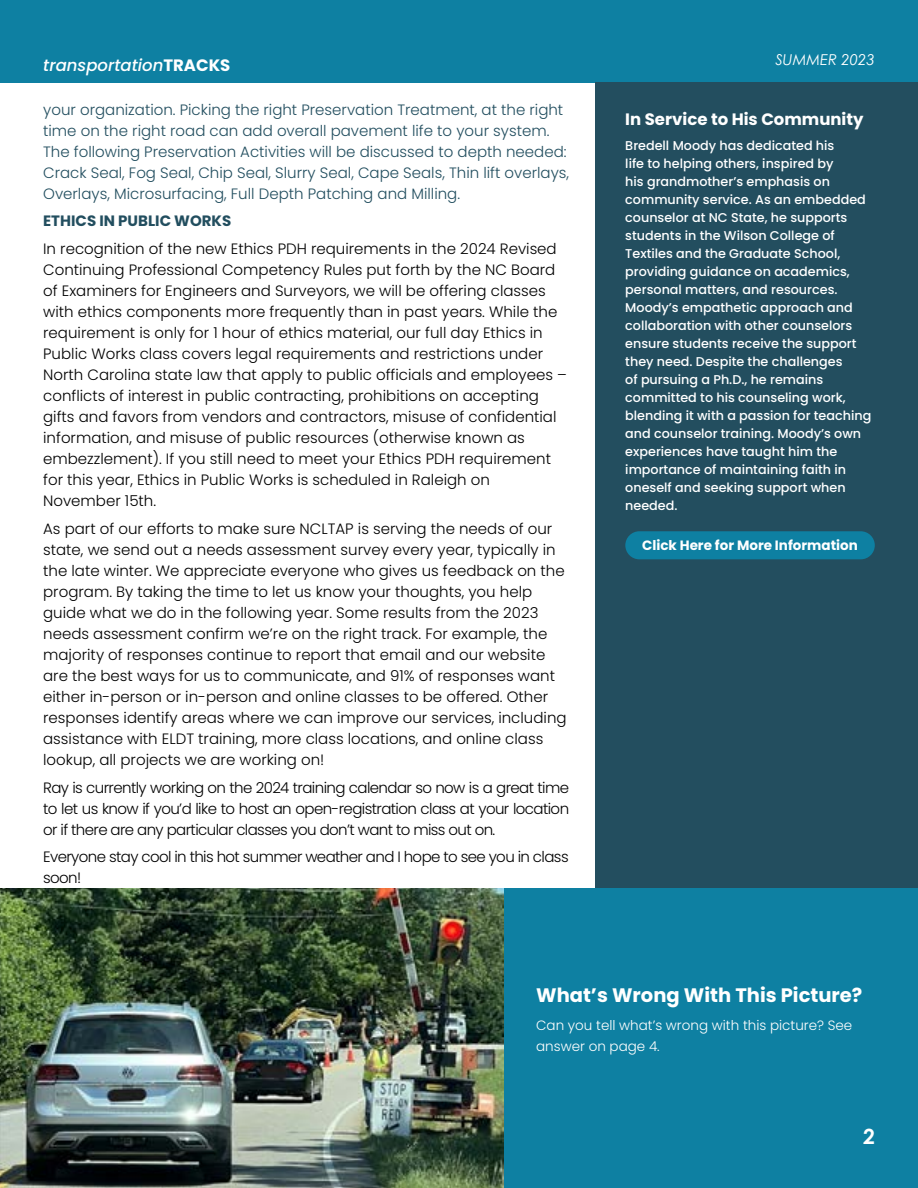
<style>
.page{position:relative;width:918px;height:1188px;background:#fff}
.page>*{position:absolute;margin:0;border:0;box-sizing:border-box;transform-origin:0 0}
.t1{font:700 21px "Century Gothic";color:#fff}
.t2{font:700 19.5px "Poppins";color:#fff}
.t3{font:700 16.5px "Poppins";color:#fff}
.t4{font:italic 500 16.5px "Poppins";color:#fff}
.t5{font:300 15px/21px "Poppins";color:#000}
.t6{font:300 15px/21px "Poppins";color:#224e5f}
.t7{font:300 15px/21px "Poppins";letter-spacing:-.04em;color:#000}
.t8{font:700 15px "Poppins";color:#224e5f}
.t9{font:italic 15px "Century Gothic";color:#fff}
.t10{font:300 13.5px/21px "Poppins";color:#fff}
.t11{font:700 13.5px "Poppins";color:#fff}
.t12{font:500 12.75px/18px "Poppins";color:#fff}
.s1{font-weight:700;font-style:normal}
</style>
<div class="page">
<div style="left:0;top:0;width:918px;height:82px;background:#0e80a2"></div>
<div style="left:595px;top:82px;width:323px;height:1106px;background:#234e5f"></div>
<div style="left:0;top:888px;width:918px;height:300px;background:#0e80a2"></div>
<div style="left:625px;top:531px;width:250px;height:28px;background:#0e80a2;border-radius:14px"></div>
<img style="left:0;top:888px;width:503px;height:300px">
<p class="t4" style="left:43px;top:56px;width:189px">transportation<span class="s1">TRACKS</span></p>
<p class="t9" style="left:775px;top:49px;width:101px">SUMMER 2023</p>
<p class="t6" style="left:43px;top:99px;width:527px">your organization. Picking the right Preservation Treatment, at the right time on the right road can add overall pavement life to your system.<br>The following Preservation Activities will be discussed to depth needed:<br>Crack Seal, Fog Seal, Chip Seal, Slurry Seal, Cape Seals, Thin lift overlays, Overlays, Microsurfacing, Full Depth Patching and Milling.</p>
<p class="t8" style="left:43px;top:213px;width:190px">ETHICS IN PUBLIC WORKS</p>
<p class="t5" style="left:43px;top:239px;width:525px">In recognition of the new Ethics PDH requirements in the 2024 Revised Continuing Professional Competency Rules put forth by the NC Board of Examiners for Engineers and Surveyors, we will be offering classes with ethics components more frequently than in past years. While the requirement is only for 1 hour of ethics material, our full day Ethics in Public Works class covers legal requirements and restrictions under North Carolina state law that apply to public officials and employees – conflicts of interest in public contracting, prohibitions on accepting gifts and favors from vendors and contractors, misuse of confidential information, and misuse of public resources (otherwise known as embezzlement). If you still need to meet your Ethics PDH requirement for this year, Ethics in Public Works is scheduled in Raleigh on November 15th.</p>
<p class="t5" style="left:43px;top:518px;width:525px">As part of our efforts to make sure NCLTAP is serving the needs of our state, we send out a needs assessment survey every year, typically in the late winter. We appreciate everyone who gives us feedback on the program. By taking the time to let us know your thoughts, you help guide what we do in the following year. Some results from the 2023 needs assessment confirm we’re on the right track. For example, the majority of responses continue to report that email and our website are the best ways for us to communicate, and 91% of responses want either in-person or in-person and online classes to be offered. Other responses identify areas where we can improve our services, including assistance with ELDT training, more class locations, and online class lookup, all projects we are working on!</p>
<p class="t5" style="left:43px;top:777px;width:527px;text-align:justify">Ray is currently working on the 2024 training calendar so now is a great time to let us know if you’d like to host an open-registration class at your location or if there are any particular classes you don’t want to miss out on.</p>
<p class="t7" style="left:43px;top:847px;width:527px">Everyone stay cool in this hot summer weather and I hope to see you in class soon!</p>
<p class="t3" style="left:625px;top:110px;width:240px">In Service to His Community</p>
<p class="t12" style="left:625px;top:137px;width:248px">Bredell Moody has dedicated his<br>life to helping others, inspired by<br>his grandmother’s emphasis on community service. As an embedded counselor at NC State, he supports students in the Wilson College of<br>Textiles and the Graduate School, providing guidance on academics, personal matters, and resources.<br>Moody’s empathetic approach and collaboration with other counselors ensure students receive the support they need. Despite the challenges<br>of pursuing a Ph.D., he remains committed to his counseling work, blending it with a passion for teaching and counselor training. Moody’s own experiences have taught him the importance of maintaining faith in oneself and seeking support when needed.</p>
<p class="t11" style="left:642px;top:537px;width:217px">Click Here for More Information</p>
<h2 class="t2" style="left:536px;top:984px;width:328px">What’s Wrong With This Picture?</h2>
<p class="t10" style="left:536px;top:1015px;width:318px">Can you tell what’s wrong with this picture? See answer on page 4.</p>
<h1 class="t1" style="left:863px;top:1120px;width:13px">2</h1>
</div>
